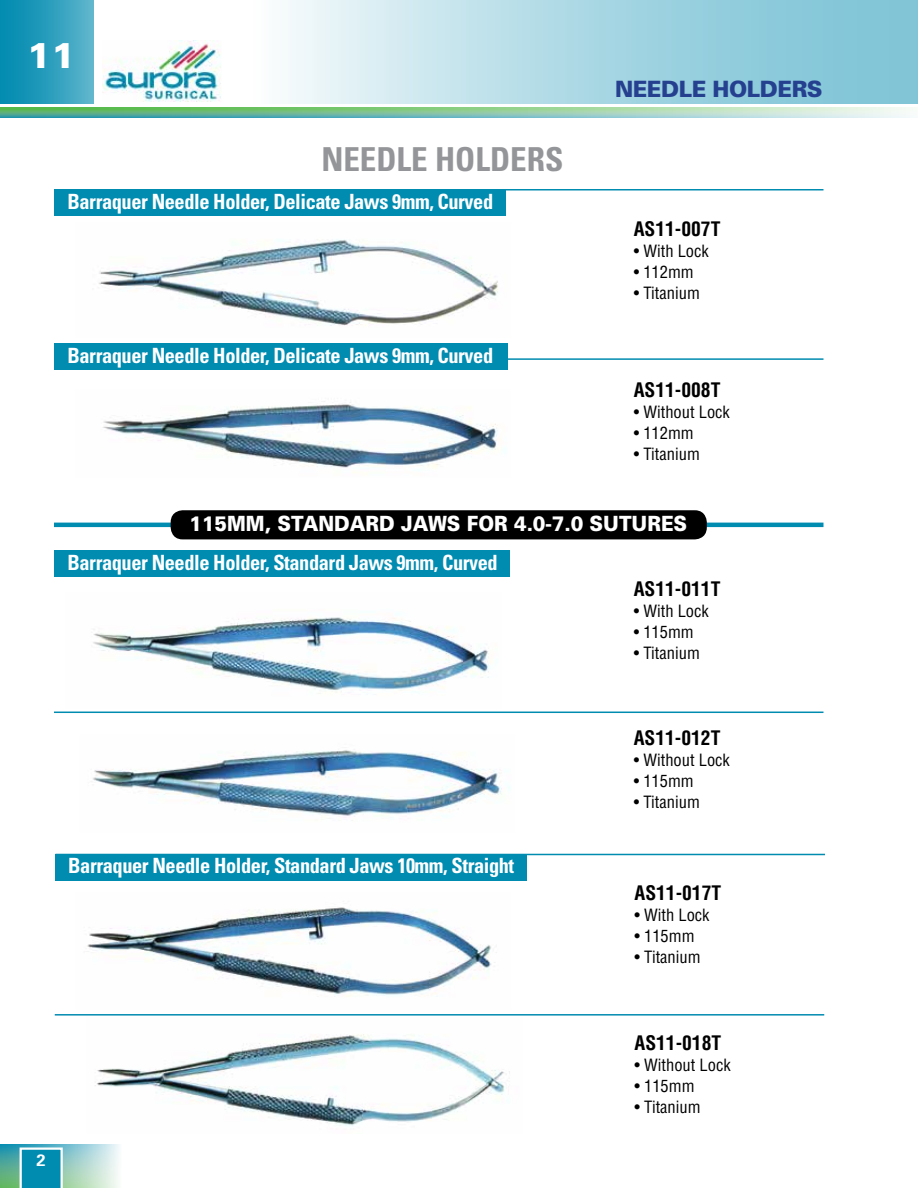
<style>
.page{position:relative;width:918px;height:1188px;background:#fff}
.page>*{position:absolute;margin:0;border:0;box-sizing:border-box;transform-origin:0 0}
.t1{font:900 36px "Univers";color:#fff}
.t2{font:700 condensed 33px "Univers";color:#939598}
.t3{font:900 22.5px "Univers";letter-spacing:-.02em;color:#25408f}
.t4{font:700 condensed 21px "Univers";letter-spacing:-.02em;color:#fff}
.t5{font:900 21px "Univers";color:#fff;scale:.9 1}
.t6{font:700 condensed 19.5px "Helvetica";color:#000}
.t7{font:condensed 16.5px "Helvetica";color:#000}
.t8{font:700 16.5px "Univers";color:#fff}
</style>
<div class="page">
<svg style="left:0;top:1145px;width:119px;height:43px;background:#9fd0c4"></svg>
<svg style="left:0;top:0;width:94px;height:104px;background:#2a9dbc"></svg>
<svg style="left:20px;top:1148px;width:43px;height:40px;background:#229aba"></svg>
<div style="left:253px;top:0;width:665px;height:104px;background:linear-gradient(to right,#f1f8fa,#71bed2)"></div>
<img style="left:102px;top:41px;width:119px;height:60px">
<svg style="left:0;top:107px;width:910px;height:11px;background:#8dc9a7"></svg>
<hr style="left:54px;top:189px;width:770px;height:1px;background:#008bb0">
<hr style="left:54px;top:358px;width:770px;height:2px;background:#008bb0">
<hr style="left:54px;top:712px;width:770px;height:1px;background:#008bb0">
<div style="left:54px;top:189px;width:451px;height:27px;background:#008bb0"></div>
<div style="left:54px;top:343px;width:453px;height:27px;background:#008bb0"></div>
<div style="left:54px;top:550px;width:456px;height:27px;background:#008bb0"></div>
<hr style="left:54px;top:523px;width:770px;height:4px;background:#008bb0">
<div style="left:171px;top:510px;width:536px;height:29px;background:#000;border-radius:12px"></div>
<hr style="left:56px;top:854px;width:769px;height:1px;background:#008bb0">
<hr style="left:55px;top:1014px;width:769px;height:2px;background:#008bb0">
<div style="left:55px;top:854px;width:471px;height:27px;background:#008bb0"></div>
<img style="left:99px;top:239px;width:399px;height:87px">
<img style="left:103px;top:401px;width:403px;height:72px">
<img style="left:93px;top:617px;width:399px;height:77px">
<img style="left:93px;top:750px;width:417px;height:68px">
<img style="left:87px;top:907px;width:410px;height:90px">
<img style="left:95px;top:1034px;width:415px;height:92px">
<p class="t1" style="left:27px;top:33px;width:50px">11</p>
<p class="t2" style="left:321px;top:139px;width:243px">NEEDLE HOLDERS</p>
<p class="t4" style="left:68px;top:188px;width:427px">Barraquer Needle Holder, Delicate Jaws 9mm, Curved</p>
<p class="t4" style="left:68px;top:343px;width:427px">Barraquer Needle Holder, Delicate Jaws 9mm, Curved</p>
<p class="t3" style="left:615px;top:75px;width:209px">NEEDLE HOLDERS</p>
<p class="t6" style="left:634px;top:217px;width:88px">AS11-007T</p>
<p class="t7" style="left:634px;top:240px;width:77px">• With Lock</p>
<p class="t7" style="left:634px;top:261px;width:62px">• 112mm</p>
<p class="t7" style="left:634px;top:282px;width:68px">• Titanium</p>
<p class="t6" style="left:634px;top:378px;width:88px">AS11-008T</p>
<p class="t7" style="left:634px;top:401px;width:98px">• Without Lock</p>
<p class="t7" style="left:634px;top:422px;width:62px">• 112mm</p>
<p class="t7" style="left:634px;top:443px;width:68px">• Titanium</p>
<p class="t5" style="left:189px;top:511px;width:525px">115MM, STANDARD JAWS FOR 4.0-7.0 SUTURES</p>
<p class="t4" style="left:68px;top:550px;width:432px">Barraquer Needle Holder, Standard Jaws 9mm, Curved</p>
<p class="t4" style="left:68px;top:853px;width:448px">Barraquer Needle Holder, Standard Jaws 10mm, Straight</p>
<p class="t8" style="left:37px;top:1150px;width:11px">2</p>
<p class="t6" style="left:634px;top:577px;width:88px">AS11-011T</p>
<p class="t7" style="left:634px;top:601px;width:77px">• With Lock</p>
<p class="t7" style="left:634px;top:622px;width:62px">• 115mm</p>
<p class="t7" style="left:634px;top:643px;width:68px">• Titanium</p>
<p class="t6" style="left:634px;top:726px;width:88px">AS11-012T</p>
<p class="t7" style="left:634px;top:749px;width:98px">• Without Lock</p>
<p class="t7" style="left:634px;top:770px;width:62px">• 115mm</p>
<p class="t7" style="left:634px;top:791px;width:68px">• Titanium</p>
<p class="t6" style="left:634px;top:881px;width:88px">AS11-017T</p>
<p class="t7" style="left:634px;top:904px;width:77px">• With Lock</p>
<p class="t7" style="left:634px;top:925px;width:62px">• 115mm</p>
<p class="t7" style="left:634px;top:946px;width:68px">• Titanium</p>
<p class="t6" style="left:634px;top:1031px;width:88px">AS11-018T</p>
<p class="t7" style="left:634px;top:1055px;width:98px">• Without Lock</p>
<p class="t7" style="left:634px;top:1076px;width:62px">• 115mm</p>
<p class="t7" style="left:634px;top:1097px;width:68px">• Titanium</p>
</div>
